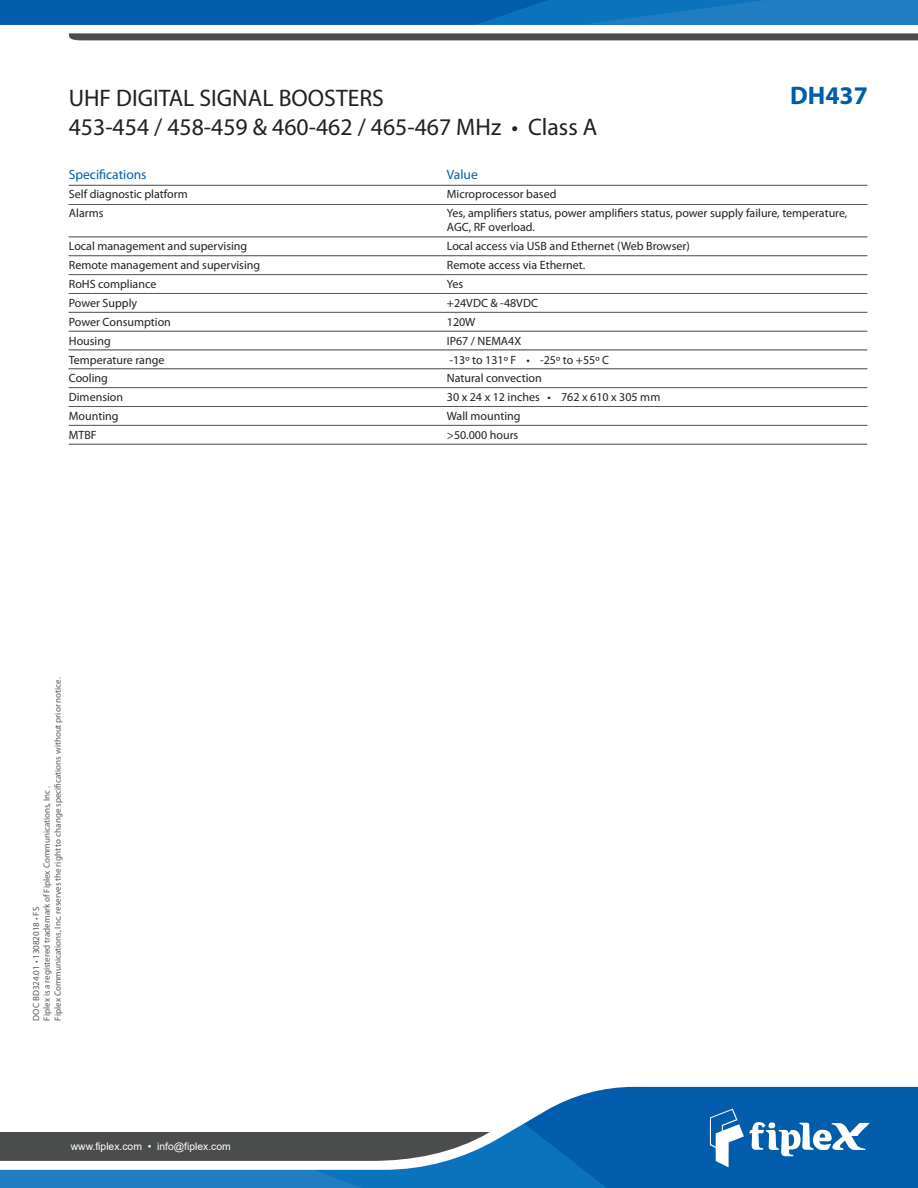
<style>
.page{position:relative;width:918px;height:1188px;background:#fff}
.page>*{position:absolute;margin:0;border:0;box-sizing:border-box;transform-origin:0 0}
.t1{font:700 25.5px "Myriad Pro";color:#015dab}
.t2{font:24px/28.8px "Myriad Pro";color:#231f20}
.t3{font:13.5px "Myriad Pro";color:#015dab}
.t4{font:12px/14.4px "Myriad Pro";color:#231f20}
.t5{font:10.35px "Arial";color:#fff}
.t6{font:9px/10.8px "Myriad Pro";color:#57585a}
</style>
<div class="page">
<div style="left:0;top:0;width:918px;height:25px;background:#207dc1"></div>
<svg style="left:0;top:0;width:762px;height:25px;background:#0665b1"></svg>
<svg style="left:69px;top:33px;width:849px;height:7px;background:#555656"></svg>
<div style="left:0;top:1170px;width:302px;height:18px;background:#207dc1"></div>
<svg style="left:302px;top:1170px;width:216px;height:18px;background:#0e74bb"></svg>
<svg style="left:0;top:1127px;width:518px;height:43px;fill:#4b4c4c"></svg>
<svg style="left:518px;top:1086px;width:400px;height:102px;background:#1e70b5"></svg>
<hr style="left:69px;top:255px;width:798px;height:1px;background:#57585a">
<hr style="left:69px;top:274px;width:798px;height:1px;background:#57585a">
<hr style="left:69px;top:293px;width:798px;height:1px;background:#57585a">
<hr style="left:69px;top:312px;width:798px;height:1px;background:#57585a">
<hr style="left:69px;top:331px;width:798px;height:1px;background:#57585a">
<hr style="left:69px;top:350px;width:798px;height:1px;background:#57585a">
<hr style="left:69px;top:444px;width:798px;height:1px;background:#57585a">
<hr style="left:69px;top:368px;width:798px;height:1px;background:#57585a">
<hr style="left:69px;top:387px;width:798px;height:1px;background:#57585a">
<hr style="left:69px;top:406px;width:798px;height:1px;background:#57585a">
<hr style="left:69px;top:425px;width:798px;height:1px;background:#57585a">
<hr style="left:69px;top:237px;width:798px;height:1px;background:#57585a">
<hr style="left:69px;top:204px;width:798px;height:1px;background:#57585a">
<hr style="left:69px;top:185px;width:798px;height:1px;background:#57585a">
<h2 class="t2" style="left:69px;top:84px;width:530px">UHF DIGITAL SIGNAL BOOSTERS<br>453-454 / 458-459 &amp; 460-462 / 465-467 MHz • Class A</h2>
<h1 class="t1" style="left:790px;top:81px;width:79px">DH437</h1>
<p class="t3" style="left:69px;top:167px;width:79px">Specifications</p>
<p class="t3" style="left:447px;top:167px;width:32px">Value</p>
<p class="t4" style="left:69px;top:187px;width:120px">Self diagnostic platform</p>
<p class="t4" style="left:447px;top:187px;width:111px">Microprocessor based</p>
<p class="t4" style="left:69px;top:206px;width:36px">Alarms</p>
<p class="t4" style="left:447px;top:206px;width:402px">Yes, amplifiers status, power amplifiers status, power supply failure, temperature,<br>AGC, RF overload.</p>
<p class="t4" style="left:69px;top:239px;width:180px">Local management and supervising</p>
<p class="t4" style="left:447px;top:239px;width:244px">Local access via USB and Ethernet (Web Browser)</p>
<p class="t4" style="left:69px;top:258px;width:193px">Remote management and supervising</p>
<p class="t4" style="left:447px;top:258px;width:140px">Remote access via Ethernet.</p>
<p class="t4" style="left:69px;top:277px;width:89px">RoHS compliance</p>
<p class="t4" style="left:447px;top:277px;width:18px">Yes</p>
<p class="t4" style="left:69px;top:296px;width:70px">Power Supply</p>
<p class="t4" style="left:447px;top:296px;width:93px">+24VDC &amp; -48VDC</p>
<p class="t4" style="left:69px;top:315px;width:104px">Power Consumption</p>
<p class="t4" style="left:447px;top:315px;width:30px">120W</p>
<p class="t4" style="left:69px;top:334px;width:43px">Housing</p>
<p class="t4" style="left:447px;top:334px;width:76px">IP67 / NEMA4X</p>
<p class="t4" style="left:69px;top:353px;width:97px">Temperature range</p>
<p class="t4" style="left:449px;top:353px;width:161px">-13º to 131º F • -25º to +55º C</p>
<p class="t4" style="left:69px;top:371px;width:41px">Cooling</p>
<p class="t4" style="left:447px;top:371px;width:96px">Natural convection</p>
<p class="t4" style="left:69px;top:390px;width:56px">Dimension</p>
<p class="t4" style="left:447px;top:390px;width:215px">30 x 24 x 12 inches • 762 x 610 x 305 mm</p>
<p class="t4" style="left:69px;top:409px;width:51px">Mounting</p>
<p class="t4" style="left:447px;top:409px;width:75px">Wall mounting</p>
<p class="t4" style="left:69px;top:428px;width:29px">MTBF</p>
<p class="t4" style="left:447px;top:428px;width:73px">&gt;50.000 hours</p>
<p class="t6" style="left:31px;top:1021px;width:345px;rotate:-90deg">DOC BD324.01 • 13082018 • FS<br>Fiplex is a registered trademark of Fiplex Communications, Inc .<br>Fiplex Communications, Inc. reserves the right to change specifications without prior notice.</p>
<p class="t5" style="left:71px;top:1140px;width:162px">www.fiplex.com • info@fiplex.com</p>
</div>
